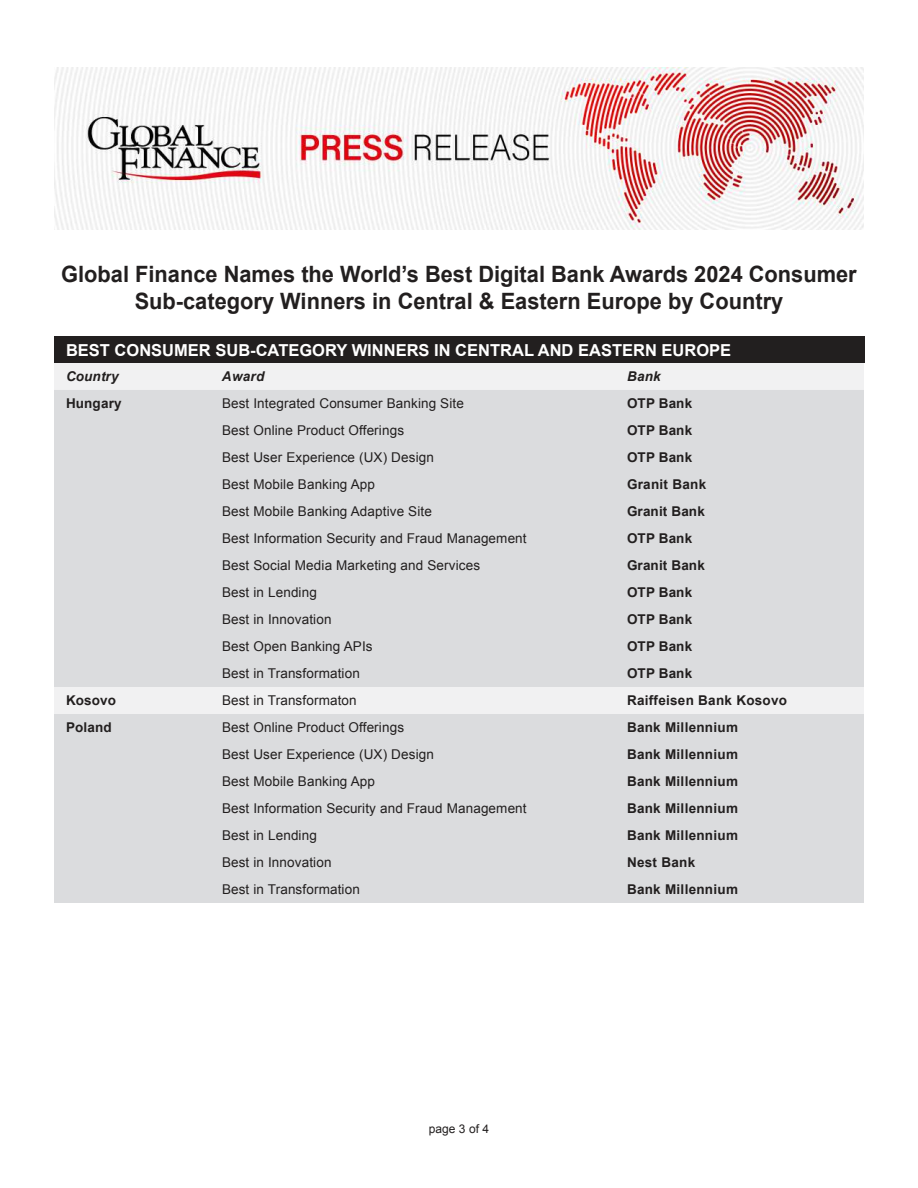
<style>
.page{position:relative;width:918px;height:1188px;background:#fff}
.page>*{position:absolute;margin:0;border:0;box-sizing:border-box;transform-origin:0 0}
.t1{font:700 22.5px/27px "Arial";color:#221f1f;text-align:center}
.t2{font:700 16.5px "Arial";color:#fff}
.t3{font:13.5px "Arial";letter-spacing:.01em;color:#221f1f}
.t4{font:700 13.5px "Arial";letter-spacing:.02em;color:#221f1f}
.t5{font:italic 700 13.5px "Arial";letter-spacing:.02em;color:#221f1f}
.t6{font:12px "Arial";color:#221f1f}
</style>
<div class="page">
<img style="left:54px;top:68px;width:810px;height:162px">
<div style="left:54px;top:336px;width:810px;height:27px;background:#221f1f"></div>
<div style="left:54px;top:363px;width:810px;height:27px;background:#f1f1f2"></div>
<div style="left:54px;top:390px;width:810px;height:513px;background:#dbdcde"></div>
<h1 class="t1" style="left:61px;top:263px;width:797px">Global Finance Names the World’s Best Digital Bank Awards 2024 Consumer<br>Sub-category Winners in Central &amp; Eastern Europe by Country</h1>
<p class="t2" style="left:66px;top:343px;width:667px">BEST CONSUMER SUB-CATEGORY WINNERS IN CENTRAL AND EASTERN EUROPE</p>
<p class="t5" style="left:66px;top:372px;width:54px">Country</p>
<p class="t5" style="left:222px;top:372px;width:44px">Award</p>
<p class="t5" style="left:627px;top:372px;width:35px">Bank</p>
<p class="t4" style="left:66px;top:399px;width:57px">Hungary</p>
<p class="t3" style="left:222px;top:399px;width:243px">Best Integrated Consumer Banking Site</p>
<p class="t4" style="left:627px;top:399px;width:67px">OTP Bank</p>
<p class="t3" style="left:222px;top:426px;width:184px">Best Online Product Offerings</p>
<p class="t4" style="left:627px;top:426px;width:67px">OTP Bank</p>
<p class="t3" style="left:222px;top:449px;width:213px">Best User Experience (UX) Design</p>
<p class="t4" style="left:627px;top:453px;width:67px">OTP Bank</p>
<p class="t3" style="left:222px;top:480px;width:155px">Best Mobile Banking App</p>
<p class="t4" style="left:627px;top:480px;width:81px">Granit Bank</p>
<p class="t3" style="left:222px;top:507px;width:211px">Best Mobile Banking Adaptive Site</p>
<p class="t4" style="left:627px;top:507px;width:79px">Granit Bank</p>
<p class="t3" style="left:222px;top:534px;width:306px">Best Information Security and Fraud Management</p>
<p class="t4" style="left:627px;top:534px;width:67px">OTP Bank</p>
<p class="t3" style="left:222px;top:561px;width:260px">Best Social Media Marketing and Services</p>
<p class="t4" style="left:627px;top:561px;width:79px">Granit Bank</p>
<p class="t3" style="left:222px;top:588px;width:96px">Best in Lending</p>
<p class="t4" style="left:627px;top:588px;width:67px">OTP Bank</p>
<p class="t3" style="left:222px;top:615px;width:111px">Best in Innovation</p>
<p class="t4" style="left:627px;top:615px;width:67px">OTP Bank</p>
<p class="t3" style="left:222px;top:642px;width:152px">Best Open Banking APIs</p>
<p class="t4" style="left:627px;top:642px;width:67px">OTP Bank</p>
<p class="t3" style="left:222px;top:669px;width:139px">Best in Transformation</p>
<p class="t4" style="left:627px;top:669px;width:67px">OTP Bank</p>
<p class="t4" style="left:66px;top:696px;width:52px">Kosovo</p>
<p class="t3" style="left:222px;top:696px;width:136px">Best in Transformaton</p>
<p class="t4" style="left:627px;top:696px;width:162px">Raiffeisen Bank Kosovo</p>
<p class="t4" style="left:66px;top:723px;width:47px">Poland</p>
<p class="t3" style="left:222px;top:723px;width:184px">Best Online Product Offerings</p>
<p class="t4" style="left:627px;top:723px;width:113px">Bank Millennium</p>
<p class="t3" style="left:222px;top:746px;width:213px">Best User Experience (UX) Design</p>
<p class="t4" style="left:627px;top:750px;width:113px">Bank Millennium</p>
<p class="t3" style="left:222px;top:777px;width:155px">Best Mobile Banking App</p>
<p class="t4" style="left:627px;top:777px;width:113px">Bank Millennium</p>
<p class="t3" style="left:222px;top:804px;width:306px">Best Information Security and Fraud Management</p>
<p class="t4" style="left:627px;top:804px;width:113px">Bank Millennium</p>
<p class="t3" style="left:222px;top:831px;width:96px">Best in Lending</p>
<p class="t4" style="left:627px;top:831px;width:113px">Bank Millennium</p>
<p class="t3" style="left:222px;top:858px;width:111px">Best in Innovation</p>
<p class="t4" style="left:627px;top:858px;width:70px">Nest Bank</p>
<p class="t3" style="left:222px;top:885px;width:139px">Best in Transformation</p>
<p class="t4" style="left:627px;top:885px;width:113px">Bank Millennium</p>
<p class="t6" style="left:429px;top:1124px;width:62px">page 3 of 4</p>
</div>
